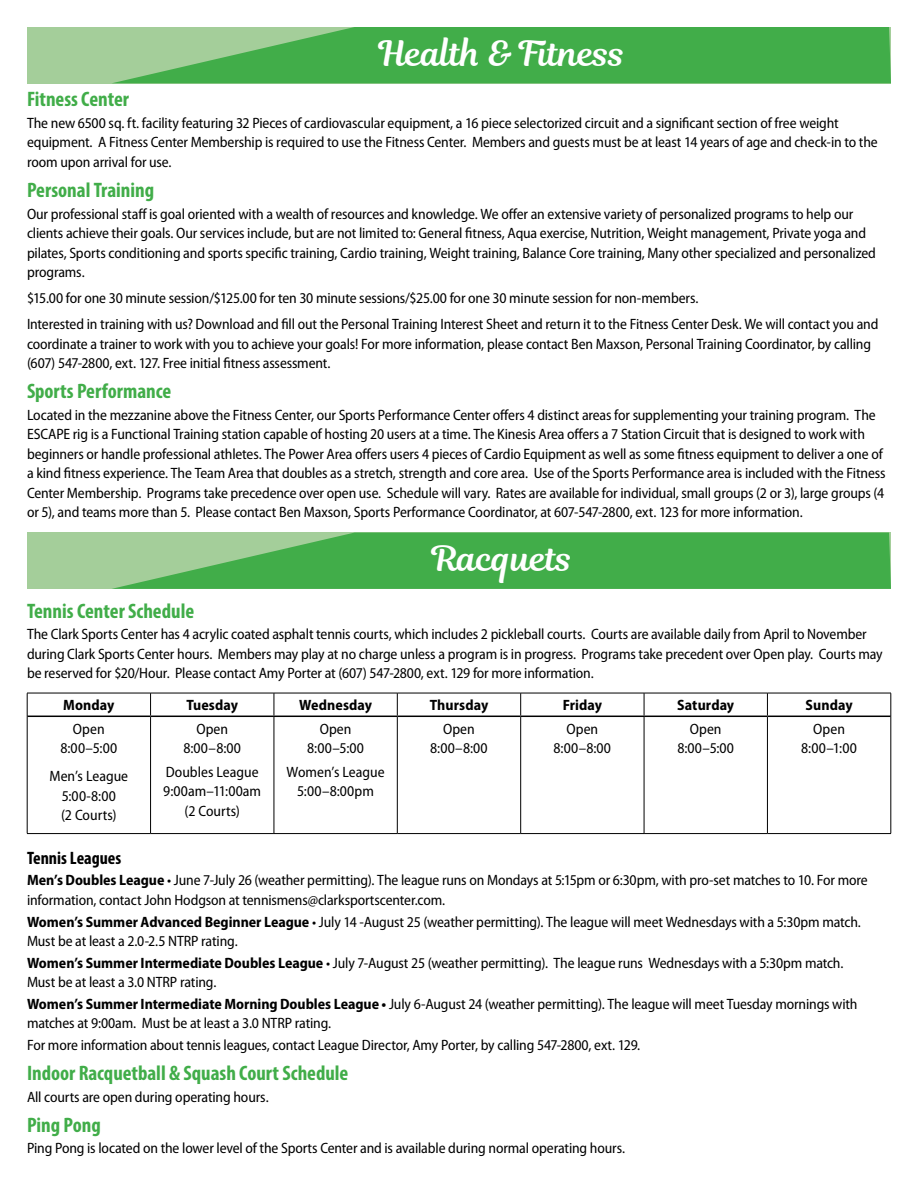
<style>
.page{position:relative;width:918px;height:1188px;background:#fff}
.page>*{position:absolute;margin:0;border:0;box-sizing:border-box;transform-origin:0 0}
.t1{font:34.5px "Magnolia Script";color:#fff}
.t2{font:700 condensed 21px "Myriad Pro";color:#41ad49}
.t3{font:700 condensed 18px "Myriad Pro";color:#000}
.t4{font:semi-condensed 15px/19.5px "Myriad Pro";letter-spacing:-.01em;color:#000}
.t5{font:700 semi-condensed 15px "Myriad Pro";letter-spacing:.005em;color:#000}
.s1{font-weight:700}
</style>
<div class="page">
<hr style="left:27px;top:693px;width:124px;height:1px;background:#000">
<svg style="left:27px;top:693px;width:1px;height:23px"></svg>
<hr style="left:151px;top:693px;width:123px;height:1px;background:#000">
<svg style="left:150px;top:693px;width:1px;height:23px"></svg>
<hr style="left:274px;top:693px;width:123px;height:1px;background:#000">
<svg style="left:274px;top:693px;width:1px;height:23px"></svg>
<hr style="left:397px;top:693px;width:124px;height:1px;background:#000">
<svg style="left:397px;top:693px;width:1px;height:23px"></svg>
<hr style="left:521px;top:693px;width:123px;height:1px;background:#000">
<svg style="left:520px;top:693px;width:1px;height:23px"></svg>
<hr style="left:644px;top:693px;width:123px;height:1px;background:#000">
<svg style="left:644px;top:693px;width:1px;height:23px"></svg>
<hr style="left:767px;top:693px;width:124px;height:1px;background:#000">
<svg style="left:767px;top:693px;width:1px;height:23px"></svg>
<svg style="left:891px;top:693px;width:1px;height:23px"></svg>
<hr style="left:27px;top:716px;width:124px;height:1px;background:#000">
<hr style="left:151px;top:716px;width:123px;height:1px;background:#000">
<hr style="left:274px;top:716px;width:123px;height:1px;background:#000">
<hr style="left:397px;top:716px;width:124px;height:1px;background:#000">
<hr style="left:521px;top:716px;width:123px;height:1px;background:#000">
<hr style="left:644px;top:716px;width:123px;height:1px;background:#000">
<hr style="left:767px;top:716px;width:124px;height:1px;background:#000">
<hr style="left:27px;top:716px;width:1px;height:117px;background:#000">
<hr style="left:150px;top:717px;width:1px;height:116px;background:#000">
<hr style="left:274px;top:717px;width:1px;height:116px;background:#000">
<hr style="left:397px;top:717px;width:1px;height:116px;background:#000">
<hr style="left:520px;top:717px;width:1px;height:116px;background:#000">
<hr style="left:644px;top:717px;width:1px;height:116px;background:#000">
<hr style="left:27px;top:833px;width:124px;height:1px;background:#000">
<hr style="left:151px;top:833px;width:123px;height:1px;background:#000">
<hr style="left:274px;top:833px;width:123px;height:1px;background:#000">
<hr style="left:397px;top:833px;width:124px;height:1px;background:#000">
<hr style="left:521px;top:833px;width:123px;height:1px;background:#000">
<hr style="left:767px;top:717px;width:1px;height:116px;background:#000">
<hr style="left:891px;top:716px;width:1px;height:117px;background:#000">
<hr style="left:644px;top:833px;width:123px;height:1px;background:#000">
<hr style="left:767px;top:833px;width:124px;height:1px;background:#000">
<div style="left:27px;top:27px;width:864px;height:56px;background:#a4ce9a"></div>
<div style="left:27px;top:533px;width:864px;height:56px;background:#a4ce9a"></div>
<svg style="left:113px;top:27px;width:778px;height:56px;fill:#41ad49"></svg>
<svg style="left:112px;top:533px;width:779px;height:56px;fill:#41ad49"></svg>
<h1 class="t1" style="left:379px;top:28px;width:248px">Health &amp; Fitness</h1>
<h2 class="t2" style="left:27px;top:86px;width:104px">Fitness Center</h2>
<p class="t4" style="left:27px;top:114px;width:852px">The new 6500 sq. ft. facility featuring 32 Pieces of cardiovascular equipment, a 16 piece selectorized circuit and a significant section of free weight equipment. A Fitness Center Membership is required to use the Fitness Center. Members and guests must be at least 14 years of age and check-in to the room upon arrival for use.</p>
<h2 class="t2" style="left:27px;top:177px;width:129px">Personal Training</h2>
<p class="t4" style="left:27px;top:204px;width:851px">Our professional staff is goal oriented with a wealth of resources and knowledge. We offer an extensive variety of personalized programs to help our clients achieve their goals. Our services include, but are not limited to: General fitness, Aqua exercise, Nutrition, Weight management, Private yoga and pilates, Sports conditioning and sports specific training, Cardio training, Weight training, Balance Core training, Many other specialized and personalized programs.</p>
<p class="t4" style="left:27px;top:285px;width:853px;line-height:26px">$15.00 for one 30 minute session/$125.00 for ten 30 minute sessions/$25.00 for one 30 minute session for non-members.<br>Interested in training with us? Download and fill out the Personal Training Interest Sheet and return it to the Fitness Center Desk. We will contact you and</p>
<p class="t4" style="left:27px;top:334px;width:846px">coordinate a trainer to work with you to achieve your goals! For more information, please contact Ben Maxson, Personal Training Coordinator, by calling (607) 547-2800, ext. 127. Free initial fitness assessment.</p>
<h2 class="t2" style="left:27px;top:378px;width:146px">Sports Performance</h2>
<p class="t4" style="left:27px;top:405px;width:860px">Located in the mezzanine above the Fitness Center, our Sports Performance Center offers 4 distinct areas for supplementing your training program. The ESCAPE rig is a Functional Training station capable of hosting 20 users at a time. The Kinesis Area offers a 7 Station Circuit that is designed to work with beginners or handle professional athletes. The Power Area offers users 4 pieces of Cardio Equipment as well as some fitness equipment to deliver a one of a kind fitness experience. The Team Area that doubles as a stretch, strength and core area. Use of the Sports Performance area is included with the Fitness Center Membership. Programs take precedence over open use. Schedule will vary. Rates are available for individual, small groups (2 or 3), large groups (4 or 5), and teams more than 5. Please contact Ben Maxson, Sports Performance Coordinator, at 607-547-2800, ext. 123 for more information.</p>
<h1 class="t1" style="left:432px;top:534px;width:142px">Racquets</h1>
<h2 class="t2" style="left:27px;top:597px;width:169px">Tennis Center Schedule</h2>
<p class="t4" style="left:27px;top:625px;width:857px">The Clark Sports Center has 4 acrylic coated asphalt tennis courts, which includes 2 pickleball courts. Courts are available daily from April to November during Clark Sports Center hours. Members may play at no charge unless a program is in progress. Programs take precedent over Open play. Courts may be reserved for $20/Hour. Please contact Amy Porter at (607) 547-2800, ext. 129 for more information.</p>
<p class="t5" style="left:63px;top:697px;width:53px">Monday</p>
<p class="t5" style="left:187px;top:697px;width:53px">Tuesday</p>
<p class="t5" style="left:299px;top:697px;width:74px">Wednesday</p>
<p class="t5" style="left:430px;top:697px;width:60px">Thursday</p>
<p class="t5" style="left:563px;top:697px;width:41px">Friday</p>
<p class="t5" style="left:677px;top:697px;width:58px">Saturday</p>
<p class="t5" style="left:806px;top:697px;width:48px">Sunday</p>
<p class="t4" style="left:61px;top:719px;width:58px;text-align:center">Open<br>8:00–5:00</p>
<p class="t4" style="left:50px;top:767px;width:80px;text-align:center">Men’s League<br>5:00-8:00<br>(2 Courts)</p>
<p class="t4" style="left:183px;top:719px;width:59px;text-align:center">Open<br>8:00–8:00</p>
<p class="t4" style="left:163px;top:762px;width:99px;text-align:center">Doubles League<br>9:00am–11:00am (2 Courts)</p>
<p class="t4" style="left:307px;top:719px;width:58px;text-align:center">Open<br>8:00–5:00</p>
<p class="t4" style="left:287px;top:762px;width:100px;text-align:center">Women’s League<br>5:00–8:00pm</p>
<p class="t4" style="left:430px;top:719px;width:59px;text-align:center">Open<br>8:00–8:00</p>
<p class="t4" style="left:554px;top:719px;width:59px;text-align:center">Open<br>8:00–8:00</p>
<p class="t4" style="left:677px;top:719px;width:58px;text-align:center">Open<br>8:00–5:00</p>
<p class="t4" style="left:801px;top:719px;width:57px;text-align:center">Open<br>8:00–1:00</p>
<p class="t3" style="left:27px;top:847px;width:96px">Tennis Leagues</p>
<p class="t4" style="left:27px;top:871px;width:842px"><span class="s1">Men’s Doubles League</span> • June 7-July 26 (weather permitting). The league runs on Mondays at 5:15pm or 6:30pm, with pro-set matches to 10. For more information, contact John Hodgson at tennismens@clarksportscenter.com.</p>
<p class="t4" style="left:27px;top:912px;width:835px"><span class="s1">Women’s Summer Advanced Beginner League</span> • July 14 -August 25 (weather permitting). The league will meet Wednesdays with a 5:30pm match.<br>Must be at least a 2.0-2.5 NTRP rating.</p>
<p class="t4" style="left:27px;top:953px;width:818px"><span class="s1">Women’s Summer Intermediate Doubles League</span> • July 7-August 25 (weather permitting). The league runs Wednesdays with a 5:30pm match.<br>Must be at least a 3.0 NTRP rating.</p>
<p class="t4" style="left:27px;top:994px;width:832px"><span class="s1">Women’s Summer Intermediate Morning Doubles League •</span> July 6-August 24 (weather permitting). The league will meet Tuesday mornings with matches at 9:00am. Must be at least a 3.0 NTRP rating.</p>
<p class="t4" style="left:27px;top:1036px;width:615px">For more information about tennis leagues, contact League Director, Amy Porter, by calling 547-2800, ext. 129.</p>
<h2 class="t2" style="left:27px;top:1060px;width:323px">Indoor Racquetball &amp; Squash Court Schedule</h2>
<p class="t4" style="left:27px;top:1087px;width:243px">All courts are open during operating hours.</p>
<h2 class="t2" style="left:27px;top:1112px;width:75px">Ping Pong</h2>
<p class="t4" style="left:27px;top:1139px;width:600px">Ping Pong is located on the lower level of the Sports Center and is available during normal operating hours.</p>
</div>
